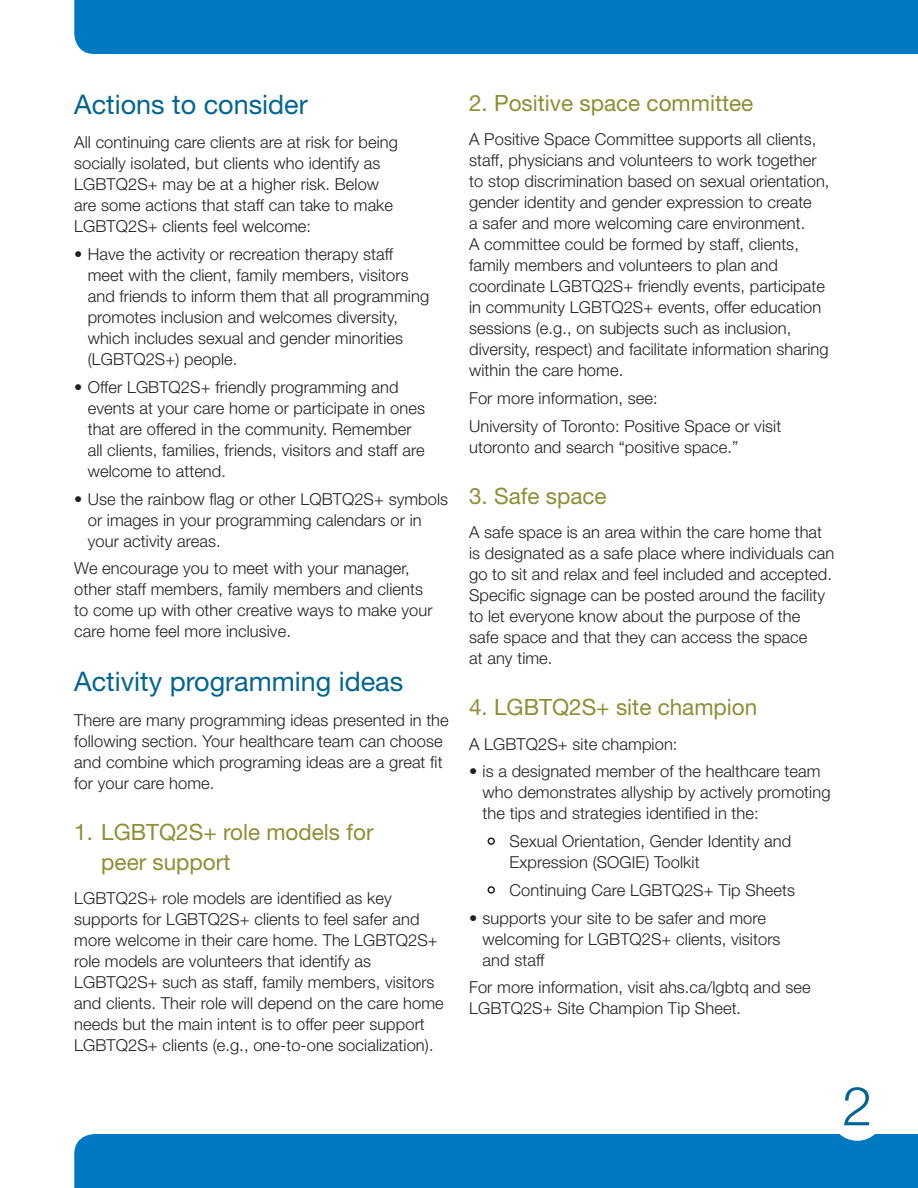
<style>
.page{position:relative;width:918px;height:1188px;background:#fff}
.page>*{position:absolute;margin:0;border:0;box-sizing:border-box;transform-origin:0 0}
.t1{font:300 54px "Helvetica Neue LT Std";color:#006494}
.t2{font:27px "Helvetica Neue LT Std";color:#006494}
.t3{font:22.5px/30px "Helvetica Neue LT Std";color:#908d34}
.t4{font:300 16.5px/21px "Helvetica Neue LT Std";letter-spacing:.005em;color:#231f20}
.s1{color:#fff}
</style>
<div class="page">
<div style="left:74px;top:0;width:844px;height:54px;background:#0079c2"></div>
<div style="left:74px;top:1134px;width:844px;height:54px;background:#0079c2"></div>
<div style="left:830px;top:1087px;width:54px;height:54px;background:#fff;border-radius:50%"></div>
<div style="left:488px;top:837px;width:7px;height:8px;border:2px solid #231f20;border-radius:50%"></div>
<div style="left:488px;top:886px;width:7px;height:8px;border:2px solid #231f20;border-radius:50%"></div>
<h2 class="t2" style="left:74px;top:88px;width:235px">Actions to consider</h2>
<p class="t4" style="left:74px;top:132px;width:325px">All continuing care clients are at risk for being socially isolated, but clients who identify as LGBTQ2S+ may be at a higher risk. Below are some actions that staff can take to make LGBTQ2S+ clients feel welcome:</p>
<p class="t4" style="left:88px;top:243px;width:343px;text-indent:-13px">• Have the activity or recreation therapy staff meet with the client, family members, visitors and friends to inform them that all programming promotes inclusion and welcomes diversity, which includes sexual and gender minorities (LGBTQ2S+) people.</p>
<p class="t4" style="left:88px;top:376px;width:339px;text-indent:-13px">• Offer LGBTQ2S+ friendly programming and events at your care home or participate in ones that are offered in the community. Remember all clients, families, friends, visitors and staff are welcome to attend.</p>
<p class="t4" style="left:88px;top:488px;width:362px;text-indent:-13px">• Use the rainbow flag or other LQBTQ2S+ symbols or images in your programming calendars or in your activity areas.</p>
<p class="t4" style="left:74px;top:558px;width:360px">We encourage you to meet with your manager, other staff members, family members and clients to come up with other creative ways to make your care home feel more inclusive.</p>
<h2 class="t2" style="left:74px;top:666px;width:331px">Activity programming ideas</h2>
<p class="t4" style="left:74px;top:709px;width:376px">There are many programming ideas presented in the following section. Your healthcare team can choose and combine which programing ideas are a great fit for your care home.</p>
<h3 class="t3" style="left:101px;top:816px;width:274px;text-indent:-27px">1. LGBTQ2S+ role models for peer support</h3>
<p class="t4" style="left:74px;top:888px;width:371px">LGBTQ2S+ role models are identified as key supports for LGBTQ2S+ clients to feel safer and more welcome in their care home. The LGBTQ2S+ role models are volunteers that identify as LGBTQ2S+ such as staff, family members, visitors and clients. Their role will depend on the care home needs but the main intent is to offer peer support LGBTQ2S+ clients (e.g., one-to-one socialization).</p>
<h3 class="t3" style="left:469px;top:87px;width:286px">2. Positive space committee</h3>
<p class="t4" style="left:469px;top:128px;width:362px">A Positive Space Committee supports all clients, staff, physicians and volunteers to work together to stop discrimination based on sexual orientation, gender identity and gender expression to create<br>a safer and more welcoming care environment.<br>A committee could be formed by staff, clients, family members and volunteers to plan and coordinate LGBTQ2S+ friendly events, participate in community LGBTQ2S+ events, offer education sessions (e.g., on subjects such as inclusion, diversity, respect) and facilitate information sharing within the care home.</p>
<p class="t4" style="left:469px;top:384px;width:314px;line-height:27.8px">For more information, see:<br>University of Toronto: Positive Space or visit</p>
<p class="t4" style="left:469px;top:436px;width:271px">utoronto and search “positive space.”</p>
<h3 class="t3" style="left:469px;top:480px;width:139px">3. Safe space</h3>
<p class="t4" style="left:469px;top:521px;width:367px">A safe space is an area within the care home that is designated as a safe place where individuals can go to sit and relax and feel included and accepted.<br>Specific signage can be posted around the facility to let everyone know about the purpose of the<br>safe space and that they can access the space<br>at any time.</p>
<h3 class="t3" style="left:469px;top:692px;width:290px">4. LGBTQ2S+ site champion</h3>
<p class="t4" style="left:469px;top:733px;width:210px">A LGBTQ2S+ site champion:</p>
<p class="t4" style="left:483px;top:761px;width:349px;text-indent:-13px">• is a designated member of the healthcare team who demonstrates allyship by actively promoting the tips and strategies identified in the:</p>
<p class="t4" style="left:510px;top:830px;width:283px;text-indent:-22px"><span class="s1">•</span> Sexual Orientation, Gender Identity and<br>Expression (SOGIE) Toolkit</p>
<p class="t4" style="left:487px;top:879px;width:309px"><span class="s1">•</span> Continuing Care LGBTQ2S+ Tip Sheets</p>
<p class="t4" style="left:483px;top:907px;width:299px;text-indent:-13px">• supports your site to be safer and more welcoming for LGBTQ2S+ clients, visitors and staff</p>
<p class="t4" style="left:469px;top:977px;width:343px">For more information, visit ahs.ca/lgbtq and see<br>LGBTQ2S+ Site Champion Tip Sheet.</p>
<h1 class="t1" style="left:842px;top:1073px;width:32px">2</h1>
</div>
